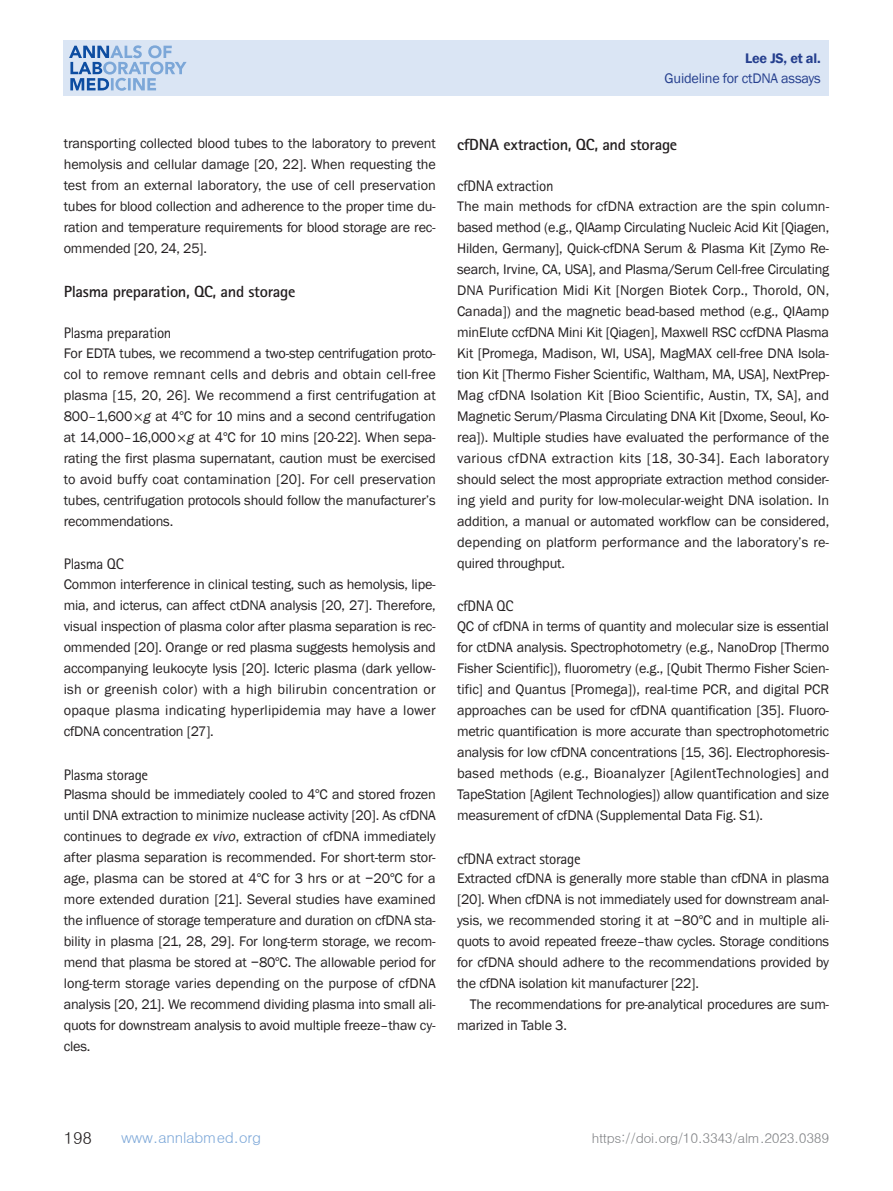
<style>
.page{position:relative;width:893px;height:1191px;background:#fff}
.page>*{position:absolute;margin:0;border:0;box-sizing:border-box;transform-origin:0 0}
.t1{font:16.5px "Dotum";color:#231f20}
._1_제목_2nd{font:700 16.2px "Rotis Sans Serif Std";letter-spacing:-.02em;color:#231f20}
._1_제목_3rd{font:15.3px "Rotis Sans Serif Std";letter-spacing:-.02em;color:#231f20}
.t2{font:15px "Dotum";letter-spacing:-.02em;color:#7ca7d8}
.본문-첫단락{font:14.25px/21px "Franklin Gothic";letter-spacing:-.015em;color:#231f20;text-align:justify}
.본문{font:14.25px/21px "Franklin Gothic";letter-spacing:-.015em;color:#231f20}
.t3{font:14.25px "Franklin Gothic";letter-spacing:-.015em;color:#253f8e}
.t4{font:600 14.25px "Franklin Gothic";letter-spacing:-.015em;color:#253f8e}
.t5{font:13.5px "Dotum";letter-spacing:-.03em;color:#808285}
.s1{font-family:"Myriad Pro"}
.s2{font-style:italic}
</style>
<div class="page">
<div style="left:64px;top:40px;width:765px;height:56px;background:#dae5f4"></div>
<svg style="left:69px;top:45px;width:118px;height:46px"></svg>
<p class="t4" style="left:745px;top:49px;width:77px">Lee JS, et al.</p>
<p class="t3" style="left:665px;top:69px;width:158px">Guideline for ctDNA assays</p>
<p class="본문-첫단락" style="left:64px;top:133px;width:374px">transporting collected blood tubes to the laboratory to prevent hemolysis and cellular damage [20, 22]. When requesting the test from an external laboratory, the use of cell preservation tubes for blood collection and adherence to the proper time du&shy;ration and temperature requirements for blood storage are rec&shy;ommended [20, 24, 25].</p>
<p class="_1_제목_2nd" style="left:64px;top:281px;width:233px">Plasma preparation, QC, and storage</p>
<p class="_1_제목_3rd" style="left:64px;top:324px;width:109px">Plasma preparation</p>
<p class="본문-첫단락" style="left:64px;top:343px;width:374px">For EDTA tubes, we recommend a two-step centrifugation proto&shy;col to remove remnant cells and debris and obtain cell-free plasma [15, 20, 26]. We recommend a first centrifugation at 800–1,600<span class="s1">×</span><span class="s2">g</span> at 4<span class="s1">°</span>C for 10 mins and a second centrifugation at 14,000–16,000<span class="s1">×</span><span class="s2">g</span> at 4<span class="s1">°</span>C for 10 mins [20-22]. When sepa&shy;rating the first plasma supernatant, caution must be exercised to avoid buffy coat contamination [20]. For cell preservation tubes, centrifugation protocols should follow the manufacturer’s recommendations.</p>
<p class="_1_제목_3rd" style="left:64px;top:555px;width:61px">Plasma QC</p>
<p class="본문-첫단락" style="left:64px;top:574px;width:374px">Common interference in clinical testing, such as hemolysis, lipe&shy;mia, and icterus, can affect ctDNA analysis [20, 27]. Therefore, visual inspection of plasma color after plasma separation is rec&shy;ommended [20]. Orange or red plasma suggests hemolysis and accompanying leukocyte lysis [20]. Icteric plasma (dark yellow&shy;ish or greenish color) with a high bilirubin concentration or opaque plasma indicating hyperlipidemia may have a lower cfDNA concentration [27].</p>
<p class="_1_제목_3rd" style="left:64px;top:765px;width:86px">Plasma storage</p>
<p class="본문-첫단락" style="left:64px;top:784px;width:374px">Plasma should be immediately cooled to 4<span class="s1">°</span>C and stored frozen until DNA extraction to minimize nuclease activity [20]. As cfDNA continues to degrade <span class="s2">ex vivo</span>, extraction of cfDNA immediately after plasma separation is recommended. For short-term stor&shy;age, plasma can be stored at 4<span class="s1">°</span>C for 3 hrs or at −20<span class="s1">°</span>C for a more extended duration [21]. Several studies have examined the influence of storage temperature and duration on cfDNA sta&shy;bility in plasma [21, 28, 29]. For long-term storage, we recom&shy;mend that plasma be stored at −80<span class="s1">°</span>C. The allowable period for long-term storage varies depending on the purpose of cfDNA analysis [20, 21]. We recommend dividing plasma into small ali&shy;quots for downstream analysis to avoid multiple freeze–thaw cy&shy;cles.</p>
<p class="_1_제목_2nd" style="left:457px;top:134px;width:222px">cfDNA extraction, QC, and storage</p>
<p class="_1_제목_3rd" style="left:457px;top:177px;width:98px">cfDNA extraction</p>
<p class="본문-첫단락" style="left:457px;top:196px;width:374px">The main methods for cfDNA extraction are the spin column&shy;based method (e.g., QIAamp Circulating Nucleic Acid Kit [Qiagen, Hilden, Germany], Quick-cfDNA Serum &amp; Plasma Kit [Zymo Re&shy;search, Irvine, CA, USA], and Plasma/Serum Cell-free Circulating DNA Purification Midi Kit [Norgen Biotek Corp., Thorold, ON, Canada]) and the magnetic bead-based method (e.g., QIAamp minElute ccfDNA Mini Kit [Qiagen], Maxwell RSC ccfDNA Plasma Kit [Promega, Madison, WI, USA], MagMAX cell-free DNA Isola&shy;tion Kit [Thermo Fisher Scientific, Waltham, MA, USA], NextPrep-Mag cfDNA Isolation Kit [Bioo Scientific, Austin, TX, SA], and Magnetic Serum/Plasma Circulating DNA Kit [Dxome, Seoul, Ko&shy;rea]). Multiple studies have evaluated the performance of the various cfDNA extraction kits [18, 30-34]. Each laboratory should select the most appropriate extraction method consider&shy;ing yield and purity for low-molecular-weight DNA isolation. In addition, a manual or automated workflow can be considered, depending on platform performance and the laboratory’s re&shy;quired throughput.</p>
<p class="_1_제목_3rd" style="left:457px;top:597px;width:58px">cfDNA QC</p>
<p class="본문-첫단락" style="left:457px;top:616px;width:374px">QC of cfDNA in terms of quantity and molecular size is essential for ctDNA analysis. Spectrophotometry (e.g., NanoDrop [Thermo Fisher Scientific]), fluorometry (e.g., [Qubit Thermo Fisher Scien&shy;tific] and Quantus [Promega]), real-time PCR, and digital PCR approaches can be used for cfDNA quantification [35]. Fluoro&shy;metric quantification is more accurate than spectrophotometric analysis for low cfDNA concentrations [15, 36]. Electrophoresis&shy;based methods (e.g., Bioanalyzer [AgilentTechnologies] and TapeStation [Agilent Technologies]) allow quantification and size measurement of cfDNA (Supplemental Data Fig. S1).</p>
<p class="_1_제목_3rd" style="left:457px;top:849px;width:125px">cfDNA extract storage</p>
<p class="본문-첫단락" style="left:457px;top:868px;width:374px">Extracted cfDNA is generally more stable than cfDNA in plasma [20]. When cfDNA is not immediately used for downstream anal&shy;ysis, we recommended storing it at −80<span class="s1">°</span>C and in multiple ali&shy;quots to avoid repeated freeze–thaw cycles. Storage conditions for cfDNA should adhere to the recommendations provided by the cfDNA isolation kit manufacturer [22].</p>
<p class="본문" style="left:457px;top:994px;width:374px;text-indent:13px">The recommendations for pre-analytical procedures are sum&shy;marized in Table 3.</p>
<p class="t1" style="left:64px;top:1129px;width:30px">198</p>
<p class="t2" style="left:121px;top:1130px;width:142px">www.annlabmed.org</p>
<p class="t5" style="left:592px;top:1131px;width:239px">https://doi.org/10.3343/alm.2023.0389</p>
</div>
